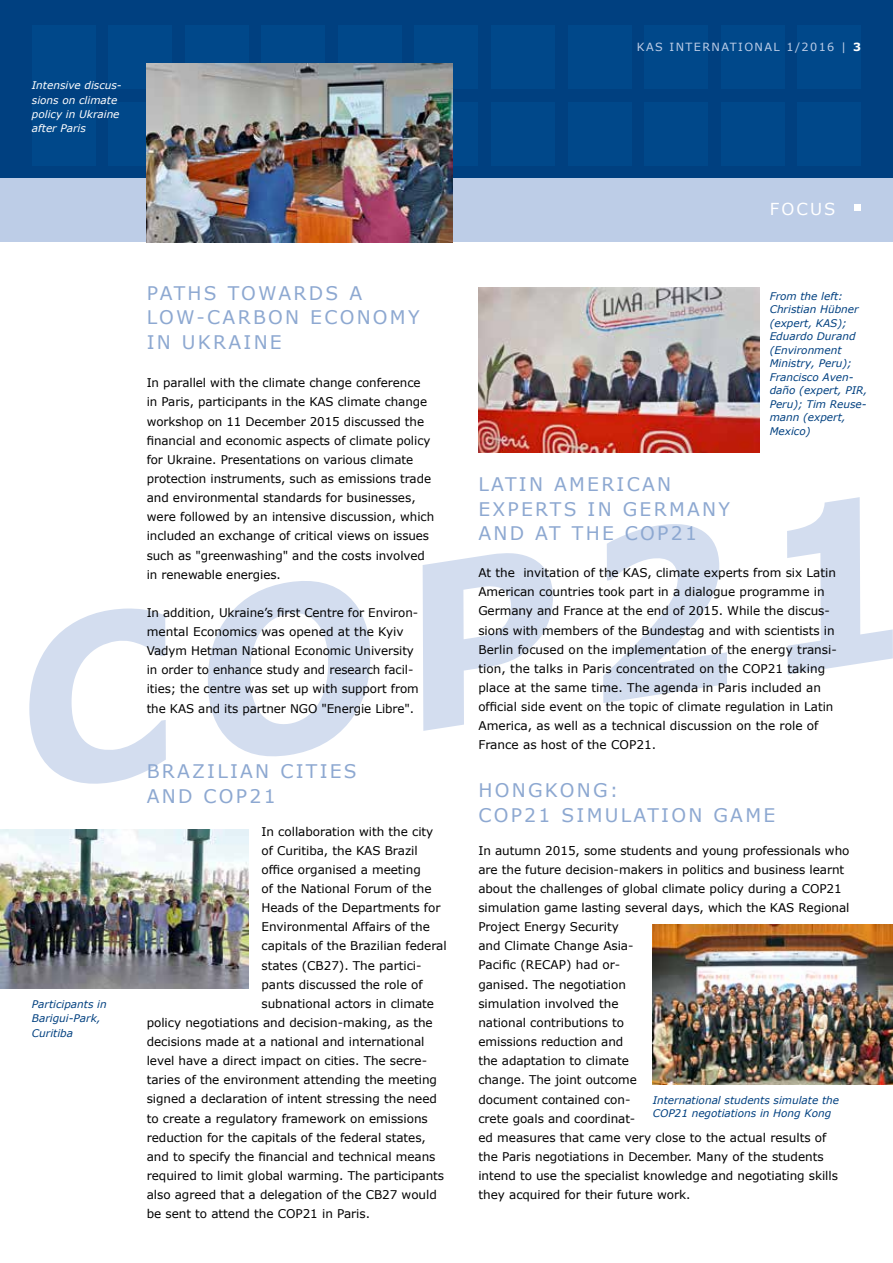
<style>
.page{position:relative;width:893px;height:1263px;background:#fff}
.page>*{position:absolute;margin:0;border:0;box-sizing:border-box;transform-origin:0 0}
.t1{font:18.75px/24.5px "Verdana";letter-spacing:.12em;color:#8da8d1}
.t2{font:16.5px "Verdana";letter-spacing:.125em;color:#fff}
.t3{font:12px/19.2px "Verdana";letter-spacing:-.005em;color:#000}
.t4{font:11.25px "Verdana";letter-spacing:.125em;color:#bdcde7}
.t5{font:italic 10.5px/13.5px "Verdana";color:#004080}
.t6{font:italic 10.5px/14.4px "Verdana";color:#fff}
.s1{font-weight:700;color:#fff}
</style>
<div class="page">
<div style="left:0;top:0;width:893px;height:179px;background:#004080"></div>
<div style="left:0;top:179px;width:893px;height:63px;background:#bdcde7"></div>
<div style="left:32px;top:26px;width:64px;height:63px;background:#00488a"></div>
<div style="left:32px;top:102px;width:64px;height:64px;background:#00488a"></div>
<div style="left:108px;top:26px;width:64px;height:63px;background:#00488a"></div>
<div style="left:108px;top:102px;width:64px;height:64px;background:#00488a"></div>
<div style="left:185px;top:26px;width:64px;height:63px;background:#00488a"></div>
<div style="left:261px;top:26px;width:64px;height:63px;background:#00488a"></div>
<div style="left:338px;top:26px;width:64px;height:63px;background:#00488a"></div>
<div style="left:415px;top:26px;width:63px;height:63px;background:#00488a"></div>
<div style="left:415px;top:102px;width:63px;height:64px;background:#00488a"></div>
<div style="left:491px;top:26px;width:64px;height:63px;background:#00488a"></div>
<div style="left:491px;top:102px;width:64px;height:64px;background:#00488a"></div>
<div style="left:568px;top:26px;width:63px;height:63px;background:#00488a"></div>
<div style="left:568px;top:102px;width:63px;height:64px;background:#00488a"></div>
<div style="left:644px;top:26px;width:64px;height:63px;background:#00488a"></div>
<div style="left:644px;top:102px;width:64px;height:64px;background:#00488a"></div>
<div style="left:721px;top:26px;width:63px;height:63px;background:#00488a"></div>
<div style="left:721px;top:102px;width:63px;height:64px;background:#00488a"></div>
<div style="left:797px;top:26px;width:64px;height:63px;background:#00488a"></div>
<div style="left:797px;top:102px;width:64px;height:64px;background:#00488a"></div>
<div style="left:854px;top:204px;width:7px;height:7px;background:#fff"></div>
<svg style="left:29px;top:497px;width:864px;height:287px"></svg>
<img style="left:653px;top:925px;width:240px;height:159px">
<img style="left:478px;top:287px;width:281px;height:166px">
<img style="left:0;top:829px;width:249px;height:160px">
<img style="left:147px;top:64px;width:306px;height:178px">
<p class="t6" style="left:32px;top:78px;width:91px">Intensive discus&shy;sions on climate policy in Ukraine after Paris</p>
<p class="t5" style="left:32px;top:996px;width:76px;line-height:14.4px">Participants in<br>Barigui-Park,<br>Curitiba</p>
<h1 class="t1" style="left:147px;top:280px;width:274px">PATHS TOWARDS A<br>LOW-CARBON ECONOMY<br>IN UKRAINE</h1>
<p class="t3" style="left:147px;top:373px;width:289px">In parallel with the climate change conference in Paris, participants in the KAS climate change workshop on 11 December 2015 discussed the financial and economic aspects of climate policy for Ukraine. Presentations on various climate protection instruments, such as emissions trade and environmental standards for businesses, were followed by an intensive discussion, which included an exchange of critical views on issues such as "greenwashing" and the costs involved in renewable energies.</p>
<p class="t3" style="left:147px;top:602px;width:274px">In addition, Ukraine’s first Centre for Environ&shy;mental Economics was opened at the Kyiv Vadym Hetman National Economic University in order to enhance study and research facil&shy;ities; the centre was set up with support from the KAS and its partner NGO "Energie Libre".</p>
<h1 class="t1" style="left:147px;top:758px;width:212px">BRAZILIAN CITIES<br>AND COP21</h1>
<p class="t3" style="left:262px;top:821px;width:173px">In collaboration with the city</p>
<p class="t3" style="left:262px;top:840px;width:158px">of Curitiba, the KAS Brazil</p>
<p class="t3" style="left:262px;top:859px;width:161px">office organised a meeting</p>
<p class="t3" style="left:262px;top:879px;width:171px">of the National Forum of the</p>
<p class="t3" style="left:262px;top:898px;width:180px">Heads of the Departments for</p>
<p class="t3" style="left:262px;top:917px;width:170px">Environmental Affairs of the</p>
<p class="t3" style="left:262px;top:936px;width:187px">capitals of the Brazilian federal</p>
<p class="t3" style="left:262px;top:955px;width:162px">states (CB27). The partici-</p>
<p class="t3" style="left:262px;top:974px;width:163px">pants discussed the role of</p>
<p class="t3" style="left:262px;top:993px;width:174px">subnational actors in climate</p>
<p class="t3" style="left:147px;top:1012px;width:288px">policy negotiations and decision-making, as the</p>
<p class="t3" style="left:147px;top:1032px;width:279px">decisions made at a national and international</p>
<p class="t3" style="left:147px;top:1051px;width:282px">level have a direct impact on cities. The secre-</p>
<p class="t3" style="left:147px;top:1070px;width:292px">taries of the environment attending the meeting</p>
<p class="t3" style="left:147px;top:1089px;width:292px">signed a declaration of intent stressing the need</p>
<p class="t3" style="left:147px;top:1108px;width:283px">to create a regulatory framework on emissions</p>
<p class="t3" style="left:147px;top:1127px;width:281px">reduction for the capitals of the federal states,</p>
<p class="t3" style="left:147px;top:1146px;width:290px">and to specify the financial and technical means</p>
<p class="t3" style="left:147px;top:1165px;width:299px">required to limit global warming. The participants</p>
<p class="t3" style="left:147px;top:1185px;width:292px">also agreed that a delegation of the CB27 would</p>
<p class="t3" style="left:147px;top:1204px;width:225px">be sent to attend the COP21 in Paris.</p>
<p class="t4" style="left:637px;top:40px;width:226px">KAS INTERNATIONAL 1/2016 | <span class="s1">3</span></p>
<h2 class="t2" style="left:770px;top:198px;width:67px">FOCUS</h2>
<h1 class="t1" style="left:478px;top:471px;width:253px">LATIN AMERICAN<br>EXPERTS IN GERMANY<br>AND AT THE COP21</h1>
<p class="t5" style="left:770px;top:289px;width:99px">From the left:<br>Christian Hübner (expert, KAS);<br>Eduardo Durand (Environment<br>Ministry, Peru);<br>Francisco Aven&shy;daño (expert, PIR,<br>Peru); Tim Reuse&shy;mann (expert,<br>Mexico)</p>
<p class="t3" style="left:478px;top:563px;width:360px">At the invitation of the KAS, climate experts from six Latin American countries took part in a dialogue programme in Germany and France at the end of 2015. While the discus&shy;sions with members of the Bundestag and with scientists in Berlin focused on the implementation of the energy transi&shy;tion, the talks in Paris concentrated on the COP21 taking place at the same time. The agenda in Paris included an official side event on the topic of climate regulation in Latin America, as well as a technical discussion on the role of France as host of the COP21.</p>
<h1 class="t1" style="left:478px;top:778px;width:298px">HONGKONG:<br>COP21 SIMULATION GAME</h1>
<p class="t3" style="left:478px;top:840px;width:373px">In autumn 2015, some students and young professionals who are the future decision-makers in politics and business learnt about the challenges of global climate policy during a COP21 simulation game lasting several days, which the KAS Regional Project Energy Security<br>and Climate Change Asia-<br>Pacific (RECAP) had or-<br>ganised. The negotiation<br>simulation involved the<br>national contributions to<br>emissions reduction and<br>the adaptation to climate<br>change. The joint outcome<br>document contained con-<br>crete goals and coordinat-<br>ed measures that came very close to the actual results of<br>the Paris negotiations in December. Many of the students intend to use the specialist knowledge and negotiating skills they acquired for their future work.</p>
<p class="t5" style="left:653px;top:1092px;width:188px">International students simulate the<br>COP21 negotiations in Hong Kong</p>
</div>
